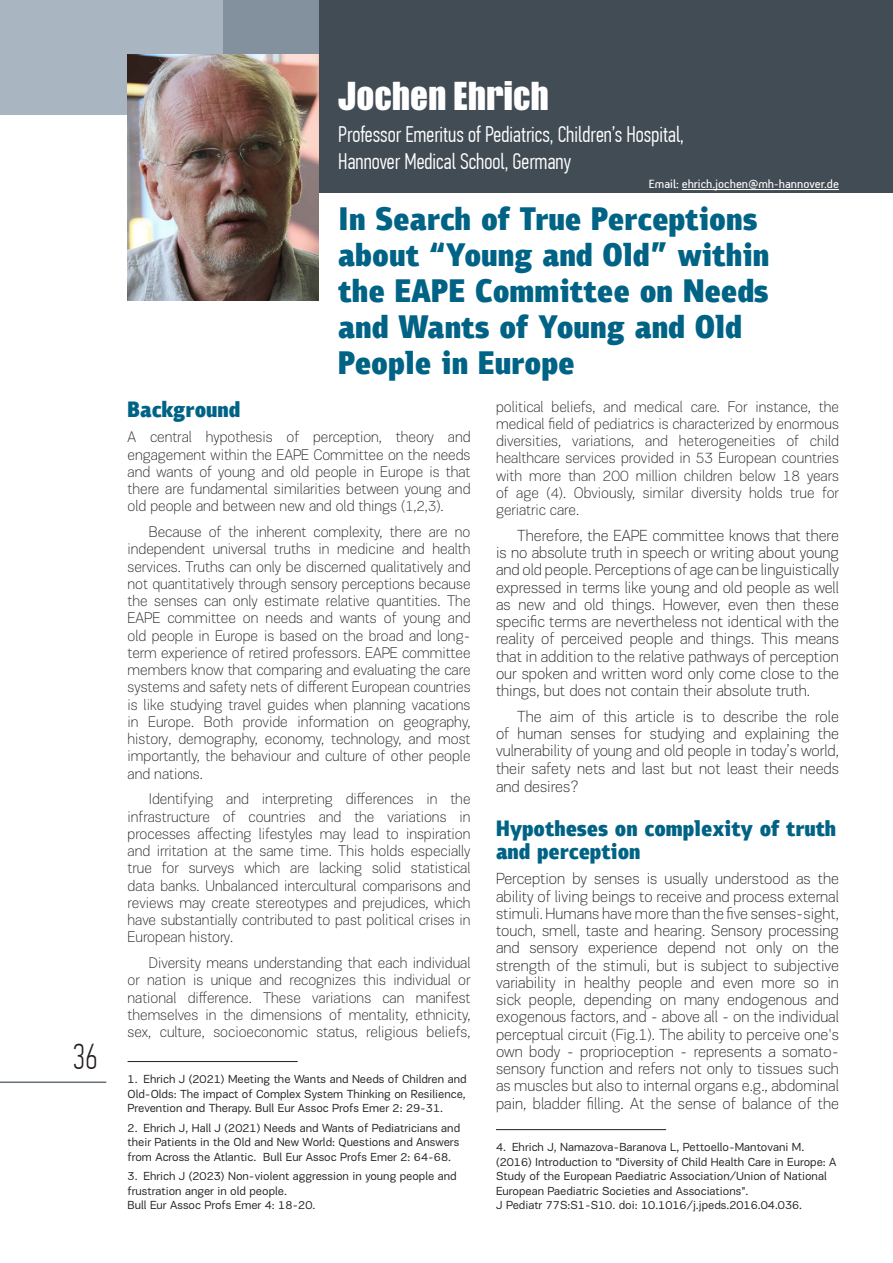
<style>
.page{position:relative;width:893px;height:1263px;background:#fff}
.page>*{position:absolute;margin:0;border:0;box-sizing:border-box;transform-origin:0 0}
.t1{font:900 37.5px "PF Fusion Sans";color:#fff}
.t2{font:100 36px "PF Din Text Comp Pro";color:#231f20}
.t3{font:900 33px "PF Bulletin Sans Pro";color:#006385}
.t4{font:300 22.5px "PF Din Text Comp Pro";color:#fff}
.Bulletin_Text{font:900 22.5px "PF Bulletin Sans Pro";color:#006385}
.Bulletin_Text-2{font:100 16.5px/17.2px "PF Encore Sans Pro";color:#231f20;text-align:justify;scale:.95 1}
.Bulletin_Text-3{font:100 15.75px/17.2px "PF Encore Sans Pro";color:#231f20;text-align:justify;scale:.95 1}
.t5{font:13.5px "PF Handbook Pro";color:#fff}
.footnote_text{font:12px/14.4px "PF Encore Sans Pro";color:#231f20;text-align:justify}
.s1{font-size:15px}
</style>
<div class="page">
<hr style="left:0;top:1081px;width:106px;height:2px;background:#424c55">
<hr style="left:128px;top:1061px;width:170px;height:1px;background:#231f20">
<hr style="left:496px;top:1129px;width:170px;height:1px;background:#231f20">
<div style="left:223px;top:0;width:670px;height:192px;background:#424c55"></div>
<svg style="left:0;top:0;width:319px;height:114px;background:#a1adb8"></svg>
<img style="left:128px;top:54px;width:191px;height:247px">
<hr style="left:682px;top:189px;width:157px;height:1px;background:#fff">
<p class="t2" style="left:72px;top:1036px;width:27px">36</p>
<p class="t1" style="left:338px;top:73px;width:212px">Jochen Ehrich</p>
<p class="t4" style="left:338px;top:121px;width:347px">Professor Emeritus of Pediatrics, Children’s Hospital,</p>
<p class="t4" style="left:338px;top:148px;width:234px">Hannover Medical School, Germany</p>
<p class="t5" style="left:649px;top:176px;width:191px">Email: ehrich.jochen@mh-hannover.de</p>
<p class="t3" style="left:349px;top:199px;width:18px">■</p>
<p class="t3" style="left:685px;top:199px;width:74px">▼ □■▲</p>
<p class="t3" style="left:372px;top:235px;width:48px">□◆▼</p>
<p class="t3" style="left:464px;top:235px;width:52px">□◆■</p>
<p class="t3" style="left:493px;top:271px;width:106px">□ ▼▼</p>
<p class="t3" style="left:355px;top:307px;width:253px">■ ■▼▲ □ □◆■</p>
<p class="t3" style="left:371px;top:343px;width:172px">□● ■ ◆□</p>
<p class="Bulletin_Text" style="left:195px;top:395px;width:36px">□◆■</p>
<p class="Bulletin_Text-3" style="left:128px;top:428px;width:362px">A central hypothesis of perception, theory and engagement within the EAPE Committee on the needs and wants of young and old people in Europe is that there are fundamental similarities between young and old people and between new and old things (<span class="s1">1</span>,<span class="s1">2</span>,<span class="s1">3</span>).</p>
<p class="Bulletin_Text-3" style="left:128px;top:523px;width:363px;text-indent:21px">Because of the inherent complexity, there are no independent universal truths in medicine and health services. Truths can only be discerned qualitatively and not quantitatively through sensory perceptions because the senses can only estimate relative quantities. The EAPE committee on needs and wants of young and old people in Europe is based on the broad and long&shy;term experience of retired professors. EAPE committee members know that comparing and evaluating the care systems and safety nets of different European countries is like studying travel guides when planning vacations in Europe. Both provide information on geography, history, demography, economy, technology, and most importantly, the behaviour and culture of other people and nations.</p>
<p class="Bulletin_Text-3" style="left:128px;top:790px;width:363px;text-indent:21px">Identifying and interpreting differences in the infrastructure of countries and the variations in processes affecting lifestyles may lead to inspiration and irritation at the same time. This holds especially true for surveys which are lacking solid statistical data banks. Unbalanced intercultural comparisons and reviews may create stereotypes and prejudices, which have substantially contributed to past political crises in European history.</p>
<p class="Bulletin_Text-3" style="left:128px;top:954px;width:363px;text-indent:21px">Diversity means understanding that each individual or nation is unique and recognizes this individual or national difference. These variations can manifest themselves in the dimensions of mentality, ethnicity, sex, culture, socioeconomic status, religious beliefs,</p>
<p class="footnote_text" style="left:128px;top:1072px;width:340px">1. Ehrich J (2021) Meeting the Wants and Needs of Children and Old-Olds: The impact of Complex System Thinking on Resilience, Prevention αnd Therapy. Bull Eur Assoc Profs Emer 2: 29-31.</p>
<p class="footnote_text" style="left:128px;top:1120px;width:334px">2. Ehrich J, Hall J (2021) Needs and Wants of Pediatricians and their Patients in the Old and New World: Questions and Answers from Across the Atlantic. Bull Eur Assoc Profs Emer 2: 64-68.</p>
<p class="footnote_text" style="left:128px;top:1169px;width:331px">3. Ehrich J (2023) Non-violent aggression in young people and frustration anger in old people.</p>
<p class="footnote_text" style="left:128px;top:1198px;width:189px">Bull Eur Assoc Profs Emer 4: 18-20.</p>
<p class="Bulletin_Text-3" style="left:496px;top:398px;width:363px">political beliefs, and medical care. For instance, the medical field of pediatrics is characterized by enormous diversities, variations, and heterogeneities of child healthcare services provided in 53 European countries with more than 200 million children below 18 years of age (<span class="s1">4</span>). Obviously, similar diversity holds true for geriatric care.</p>
<p class="Bulletin_Text-2" style="left:496px;top:527px;width:362px;text-indent:21px">Therefore, the EAPE committee knows that there is no absolute truth in speech or writing about young and old people. Perceptions of age can be linguistically expressed in terms like young and old people as well as new and old things. However, even then these specific terms are nevertheless not identical with the reality of perceived people and things. This means that in addition to the relative pathways of perception our spoken and written word only come close to the things, but does not contain their absolute truth.</p>
<p class="Bulletin_Text-2" style="left:496px;top:708px;width:362px;text-indent:21px">The aim of this article is to describe the role of human senses for studying and explaining the vulnerability of young and old people in today’s world, their safety nets and last but not least their needs and desires?</p>
<p class="Bulletin_Text" style="left:496px;top:815px;width:171px">★ □▼ ▲▲ □■ □</p>
<p class="Bulletin_Text" style="left:694px;top:815px;width:132px">● ▼ □ ▼◆▼</p>
<p class="Bulletin_Text" style="left:508px;top:837px;width:13px">■</p>
<p class="Bulletin_Text" style="left:601px;top:837px;width:41px">▼ □■</p>
<p class="Bulletin_Text-2" style="left:496px;top:870px;width:363px">Perception by senses is usually understood as the ability of living beings to receive and process external stimuli. Humans have more than the five senses-sight, touch, smell, taste and hearing. Sensory processing and sensory experience depend not only on the strength of the stimuli, but is subject to subjective variability in healthy people and even more so in sick people, depending on many endogenous and exogenous factors, and - above all - on the individual perceptual circuit (Fig.1). The ability to perceive one's own body - proprioception - represents a somato&shy;sensory function and refers not only to tissues such as muscles but also to internal organs e.g., abdominal pain, bladder filling. At the sense of balance of the</p>
<p class="footnote_text" style="left:496px;top:1140px;width:342px;text-align:left">4. Ehrich J, Namazova-Baranova L, Pettoello-Mantovani M. (2016) Introduction to "Diversity of Child Health Care in Europe: A Study of the European Paediatric Association/Union of National European Paediatric Societies and Associations".</p>
<p class="footnote_text" style="left:496px;top:1198px;width:308px">J Pediatr 77S:S1-S10. doi: 10.1016/j.jpeds.2016.04.036.</p>
</div>
